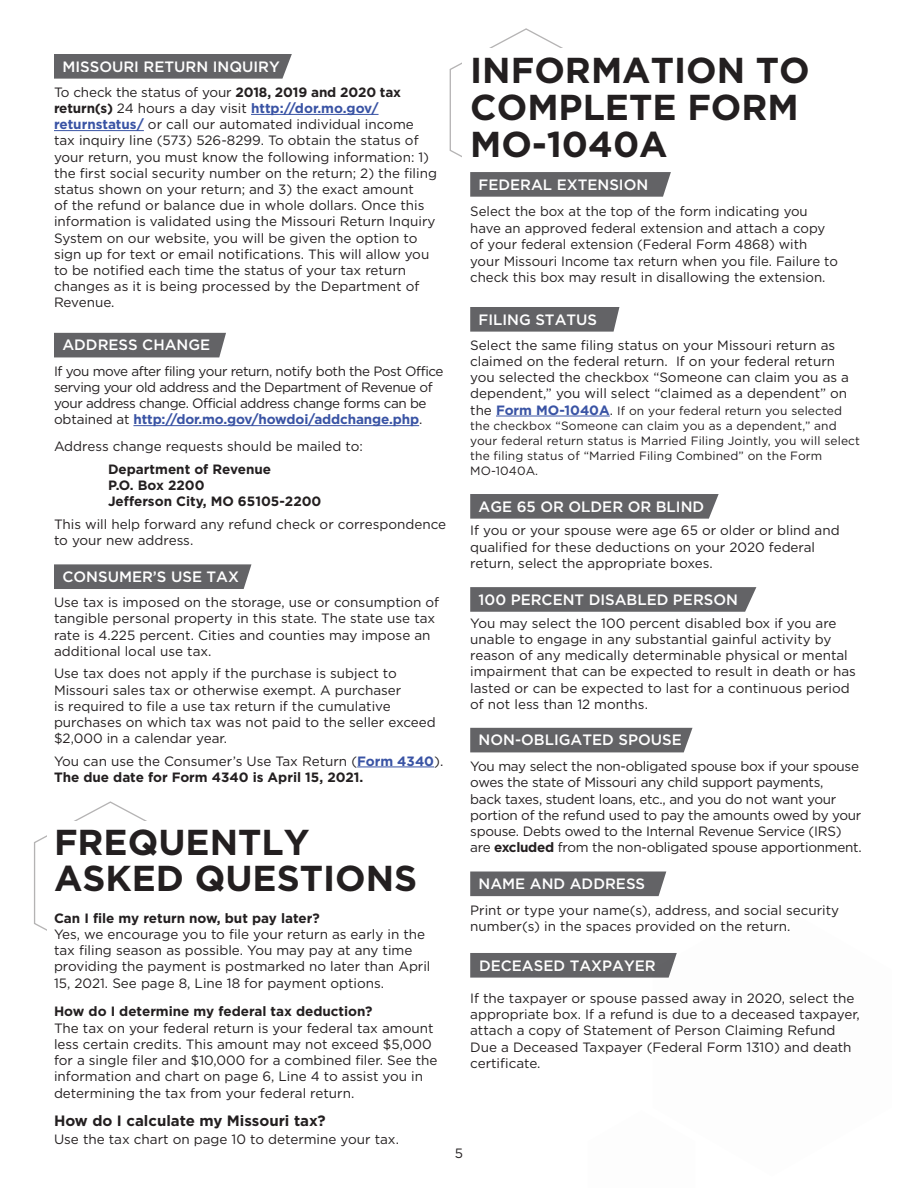
<style>
.page{position:relative;width:918px;height:1188px;background:#fff}
.page>*{position:absolute;margin:0;border:0;box-sizing:border-box;transform-origin:0 0}
.BK8_Body{font:700 36px/37.2px "Gotham";color:#231f20}
.t1{font:500 15px "Gotham";color:#fff}
.BK8_Body-2{font:700 15px "Gotham";color:#231f20}
.BK8_Body-3{font:13.5px/16.2px "Gotham";color:#231f20}
.BK8_Body-4{font:13.5px/16.2px "Gotham";letter-spacing:-.02em;color:#231f20}
.BK8_Body-5{font:13.5px/16.2px "Gotham";letter-spacing:-.03em;color:#231f20}
.BK8_Body-6{font:700 13.5px/16.2px "Gotham";color:#231f20}
.BK8_Body-7{font:12px/15px "Gotham";letter-spacing:.01em;color:#231f20}
.s1{font-weight:700}
.s2{font-weight:700;color:#3953a4}
.s3{font-size:13.5px}
.s4{font-weight:700;font-size:13.5px;color:#3953a4}
</style>
<div class="page">
<svg style="left:34px;top:801px;width:113px;height:130px"></svg>
<div style="left:47px;top:821px;width:372px;height:156px;background:#fff"></div>
<hr style="left:251px;top:114px;width:128px;height:1px;background:#3953a4">
<hr style="left:54px;top:130px;width:90px;height:1px;background:#3953a4">
<hr style="left:133px;top:425px;width:286px;height:1px;background:#3953a4">
<hr style="left:357px;top:767px;width:77px;height:1px;background:#3953a4">
<div style="left:54px;top:54px;width:238px;height:25px;background:#636366"></div>
<div style="left:54px;top:333px;width:172px;height:24px;background:#636366"></div>
<div style="left:54px;top:564px;width:197px;height:25px;background:#636366"></div>
<hr style="left:496px;top:416px;width:114px;height:1px;background:#3953a4">
<svg style="left:449px;top:28px;width:222px;height:169px"></svg>
<div style="left:470px;top:307px;width:149px;height:25px;background:#636366"></div>
<div style="left:470px;top:494px;width:249px;height:25px;background:#636366"></div>
<svg style="left:470px;top:587px;width:286px;height:25px;background:#68686b"></svg>
<div style="left:470px;top:728px;width:223px;height:24px;background:#636366"></div>
<div style="left:470px;top:872px;width:196px;height:24px;background:#636366"></div>
<div style="left:470px;top:953px;width:182px;height:25px;background:#636366"></div>
<svg style="left:652px;top:953px;width:25px;height:25px"></svg>
<p class="t1" style="left:62px;top:56px;width:219px">MISSOURI RETURN INQUIRY</p>
<p class="BK8_Body-3" style="left:54px;top:84px;width:384px">To check the status of your <span class="s1">2018, 2019 and 2020 tax return(s)</span> 24 hours a day visit <span class="s2">http://dor.mo.gov/ returnstatus/</span> or call our automated individual income tax inquiry line (573) 526-8299. To obtain the status of your return, you must know the following information: 1) the first social security number on the return; 2) the filing status shown on your return; and 3) the exact amount<br>of the refund or balance due in whole dollars. Once this information is validated using the Missouri Return Inquiry System on our website, you will be given the option to sign up for text or email notifications. This will allow you to be notified each time the status of your tax return changes as it is being processed by the Department of Revenue.</p>
<p class="t1" style="left:62px;top:335px;width:149px">ADDRESS CHANGE</p>
<p class="BK8_Body-5" style="left:54px;top:363px;width:391px">If you move after filing your return, notify both the Post Office serving your old address and the Department of Revenue of your address change. Official address change forms can be obtained at <span class="s2">http://dor.mo.gov/howdoi/addchange.php</span>.</p>
<p class="BK8_Body-3" style="left:54px;top:438px;width:311px">Address change requests should be mailed to:</p>
<p class="BK8_Body-6" style="left:108px;top:461px;width:215px">Department of Revenue<br>P.O. Box 2200<br>Jefferson City, MO 65105-2200</p>
<p class="BK8_Body-3" style="left:54px;top:516px;width:394px">This will help forward any refund check or correspondence to your new address.</p>
<p class="t1" style="left:62px;top:567px;width:178px">CONSUMER’S USE TAX</p>
<p class="BK8_Body-3" style="left:54px;top:594px;width:387px">Use tax is imposed on the storage, use or consumption of tangible personal property in this state. The state use tax rate is 4.225 percent. Cities and counties may impose an additional local use tax.</p>
<p class="BK8_Body-3" style="left:54px;top:665px;width:383px">Use tax does not apply if the purchase is subject to Missouri sales tax or otherwise exempt. A purchaser<br>is required to file a use tax return if the cumulative purchases on which tax was not paid to the seller exceed $2,000 in a calendar year.</p>
<p class="BK8_Body-3" style="left:54px;top:752px;width:391px">You can use the Consumer’s Use Tax Return (<span class="s2">Form 4340</span>).<br><span class="s1">The due date for Form 4340 is April 15, 2021.</span></p>
<p class="BK8_Body" style="left:54px;top:824px;width:365px;line-height:36px">FREQUENTLY<br>ASKED QUESTIONS</p>
<p class="BK8_Body-3" style="left:54px;top:910px;width:378px"><span class="s1">Can I file my return now, but pay later?<br></span>Yes, we encourage you to file your return as early in the tax filing season as possible. You may pay at any time providing the payment is postmarked no later than April 15, 2021. See page 8, Line 18 for payment options.</p>
<p class="BK8_Body-6" style="left:54px;top:1003px;width:320px">How do I determine my federal tax deduction?</p>
<p class="BK8_Body-3" style="left:54px;top:1020px;width:385px">The tax on your federal return is your federal tax amount less certain credits. This amount may not exceed $5,000 for a single filer and $10,000 for a combined filer. See the information and chart on page 6, Line 4 to assist you in determining the tax from your federal return.</p>
<p class="BK8_Body-2" style="left:54px;top:1111px;width:273px">How do I calculate my Missouri tax?</p>
<p class="BK8_Body-3" style="left:54px;top:1131px;width:347px">Use the tax chart on page 10 to determine your tax.</p>
<p class="BK8_Body" style="left:470px;top:51px;width:341px">INFORMATION TO<br>COMPLETE FORM<br>MO-1040A</p>
<p class="t1" style="left:479px;top:175px;width:171px">FEDERAL EXTENSION</p>
<p class="BK8_Body-3" style="left:470px;top:203px;width:369px">Select the box at the top of the form indicating you have an approved federal extension and attach a copy of your federal extension (Federal Form 4868) with your Missouri Income tax return when you file. Failure to check this box may result in disallowing the extension.</p>
<p class="t1" style="left:479px;top:309px;width:120px">FILING STATUS</p>
<p class="BK8_Body-3" style="left:470px;top:337px;width:380px">Select the same filing status on your Missouri return as claimed on the federal return. If on your federal return you selected the checkbox “Someone can claim you as a dependent,” you will select “claimed as a dependent” on</p>
<p class="BK8_Body-7" style="left:470px;top:403px;width:391px"><span class="s3">the</span> <span class="s4">Form MO-1040A</span><span class="s3">.</span> If on your federal return you selected the checkbox “Someone can claim you as a dependent,” and your federal return status is Married Filing Jointly, you will select the filing status of “Married Filing Combined” on the Form MO-1040A.</p>
<p class="t1" style="left:479px;top:497px;width:227px">AGE 65 OR OLDER OR BLIND</p>
<p class="BK8_Body-3" style="left:470px;top:522px;width:371px">If you or your spouse were age 65 or older or blind and qualified for these deductions on your 2020 federal return, select the appropriate boxes.</p>
<p class="t1" style="left:479px;top:590px;width:261px">100 PERCENT DISABLED PERSON</p>
<p class="BK8_Body-3" style="left:470px;top:615px;width:387px">You may select the 100 percent disabled box if you are unable to engage in any substantial gainful activity by reason of any medically determinable physical or mental impairment that can be expected to result in death or has lasted or can be expected to last for a continuous period of not less than 12 months.</p>
<p class="t1" style="left:479px;top:730px;width:205px">NON-OBLIGATED SPOUSE</p>
<p class="BK8_Body-4" style="left:470px;top:758px;width:393px">You may select the non-obligated spouse box if your spouse owes the state of Missouri any child support payments,<br>back taxes, student loans, etc., and you do not want your portion of the refund used to pay the amounts owed by your spouse. Debts owed to the Internal Revenue Service (IRS) are <span class="s1">excluded</span> from the non-obligated spouse apportionment.</p>
<p class="t1" style="left:479px;top:874px;width:168px">NAME AND ADDRESS</p>
<p class="BK8_Body-3" style="left:470px;top:901px;width:370px">Print or type your name(s), address, and social security number(s) in the spaces provided on the return.</p>
<p class="t1" style="left:479px;top:955px;width:178px">DECEASED TAXPAYER</p>
<p class="BK8_Body-3" style="left:470px;top:990px;width:391px">If the taxpayer or spouse passed away in 2020, select the appropriate box. If a refund is due to a deceased taxpayer, attach a copy of Statement of Person Claiming Refund Due a Deceased Taxpayer (Federal Form 1310) and death certificate.</p>
<p class="BK8_Body-3" style="left:455px;top:1145px;width:10px">5</p>
</div>
